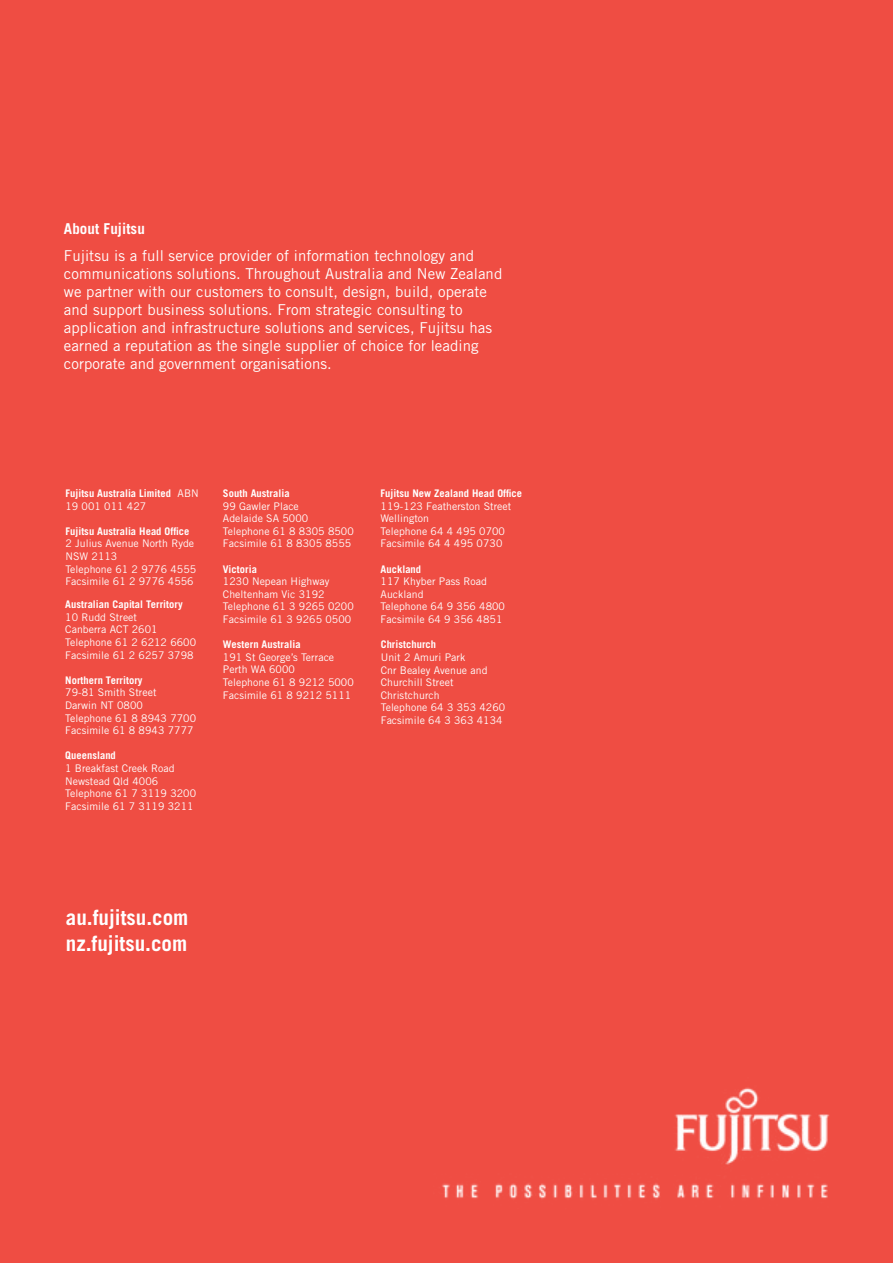
<style>
.page{position:relative;width:893px;height:1263px;background:#ef4d43}
.page>*{position:absolute;margin:0;border:0;box-sizing:border-box;transform-origin:0 0}
.t1{font:700 21px "Trade Gothic";color:#fff}
.Body{font:15px/18px "Trade Gothic";letter-spacing:.005em;color:#fff}
.Body-2{font:700 15px "Trade Gothic";letter-spacing:.005em;color:#fff}
.Body-3{font:10.5px/12.6px "Trade Gothic";letter-spacing:.005em;color:#fff}
.Body-4{font:700 10.5px/12.6px "Trade Gothic";letter-spacing:.005em;color:#fff}
.s1{font-weight:400}
</style>
<div class="page">
<img style="left:442px;top:1087px;width:388px;height:112px">
<p class="Body-2" style="left:64px;top:219px;width:82px">About Fujitsu</p>
<p class="Body" style="left:64px;top:246px;width:440px">Fujitsu is a full service provider of information technology and communications solutions. Throughout Australia and New Zealand we partner with our customers to consult, design, build, operate and support business solutions. From strategic consulting to application and infrastructure solutions and services, Fujitsu has earned a reputation as the single supplier of choice for leading corporate and government organisations.</p>
<p class="Body-4" style="left:65px;top:487px;width:135px">Fujitsu Australia Limited <span class="s1">ABN<br>19 001 011 427</span></p>
<p class="Body-4" style="left:65px;top:525px;width:125px">Fujitsu Australia Head Office</p>
<p class="Body-3" style="left:65px;top:537px;width:130px">2 Julius Avenue North Ryde<br>NSW 2113</p>
<p class="Body-3" style="left:65px;top:562px;width:132px">Telephone 61 2 9776 4555<br>Facsimile 61 2 9776 4556</p>
<p class="Body-4" style="left:65px;top:598px;width:119px">Australian Capital Territory</p>
<p class="Body-3" style="left:65px;top:611px;width:73px">10 Rudd Street</p>
<p class="Body-3" style="left:65px;top:623px;width:94px">Canberra ACT 2601</p>
<p class="Body-3" style="left:65px;top:636px;width:132px">Telephone 61 2 6212 6600</p>
<p class="Body-3" style="left:65px;top:648px;width:130px">Facsimile 61 2 6257 3798</p>
<p class="Body-4" style="left:65px;top:674px;width:79px">Northern Territory</p>
<p class="Body-3" style="left:65px;top:686px;width:93px">79-81 Smith Street</p>
<p class="Body-3" style="left:65px;top:699px;width:79px">Darwin NT 0800</p>
<p class="Body-3" style="left:65px;top:711px;width:132px">Telephone 61 8 8943 7700</p>
<p class="Body-3" style="left:65px;top:724px;width:130px">Facsimile 61 8 8943 7777</p>
<p class="Body-4" style="left:65px;top:749px;width:52px">Queensland</p>
<p class="Body-3" style="left:65px;top:762px;width:111px">1 Breakfast Creek Road</p>
<p class="Body-3" style="left:65px;top:774px;width:94px">Newstead Qld 4006</p>
<p class="Body-3" style="left:65px;top:787px;width:132px">Telephone 61 7 3119 3200</p>
<p class="Body-3" style="left:65px;top:800px;width:130px">Facsimile 61 7 3119 3211</p>
<p class="Body-4" style="left:223px;top:487px;width:68px">South Australia</p>
<p class="Body-3" style="left:223px;top:499px;width:77px">99 Gawler Place</p>
<p class="Body-3" style="left:223px;top:512px;width:87px">Adelaide SA 5000</p>
<p class="Body-3" style="left:223px;top:525px;width:132px">Telephone 61 8 8305 8500</p>
<p class="Body-3" style="left:223px;top:537px;width:130px">Facsimile 61 8 8305 8555</p>
<p class="Body-4" style="left:223px;top:562px;width:36px">Victoria</p>
<p class="Body-3" style="left:223px;top:575px;width:108px">1230 Nepean Highway</p>
<p class="Body-3" style="left:223px;top:588px;width:103px">Cheltenham Vic 3192</p>
<p class="Body-3" style="left:223px;top:600px;width:132px">Telephone 61 3 9265 0200</p>
<p class="Body-3" style="left:223px;top:613px;width:130px">Facsimile 61 3 9265 0500</p>
<p class="Body-4" style="left:223px;top:638px;width:79px">Western Australia</p>
<p class="Body-3" style="left:223px;top:651px;width:113px">191 St George’s Terrace</p>
<p class="Body-3" style="left:223px;top:663px;width:73px">Perth WA 6000</p>
<p class="Body-3" style="left:223px;top:676px;width:132px">Telephone 61 8 9212 5000</p>
<p class="Body-3" style="left:223px;top:688px;width:130px">Facsimile 61 8 9212 5111</p>
<p class="Body-4" style="left:381px;top:487px;width:143px">Fujitsu New Zealand Head Office</p>
<p class="Body-3" style="left:381px;top:499px;width:132px">119-123 Featherston Street<br>Wellington</p>
<p class="Body-3" style="left:381px;top:525px;width:126px">Telephone 64 4 495 0700<br>Facsimile 64 4 495 0730</p>
<p class="Body-4" style="left:381px;top:562px;width:42px">Auckland</p>
<p class="Body-3" style="left:381px;top:575px;width:108px">117 Khyber Pass Road</p>
<p class="Body-3" style="left:381px;top:588px;width:44px">Auckland</p>
<p class="Body-3" style="left:381px;top:600px;width:126px">Telephone 64 9 356 4800</p>
<p class="Body-3" style="left:381px;top:613px;width:123px">Facsimile 64 9 356 4851</p>
<p class="Body-4" style="left:381px;top:638px;width:57px">Christchurch</p>
<p class="Body-3" style="left:381px;top:651px;width:86px">Unit 2 Amuri Park</p>
<p class="Body-3" style="left:381px;top:663px;width:108px">Cnr Bealey Avenue and<br>Churchill Street</p>
<p class="Body-3" style="left:381px;top:689px;width:60px">Christchurch</p>
<p class="Body-3" style="left:381px;top:701px;width:126px">Telephone 64 3 353 4260</p>
<p class="Body-3" style="left:381px;top:714px;width:123px">Facsimile 64 3 363 4134</p>
<p class="t1" style="left:66px;top:905px;width:124px">au.fujitsu.com</p>
<p class="t1" style="left:66px;top:930px;width:123px">nz.fujitsu.com</p>
</div>
